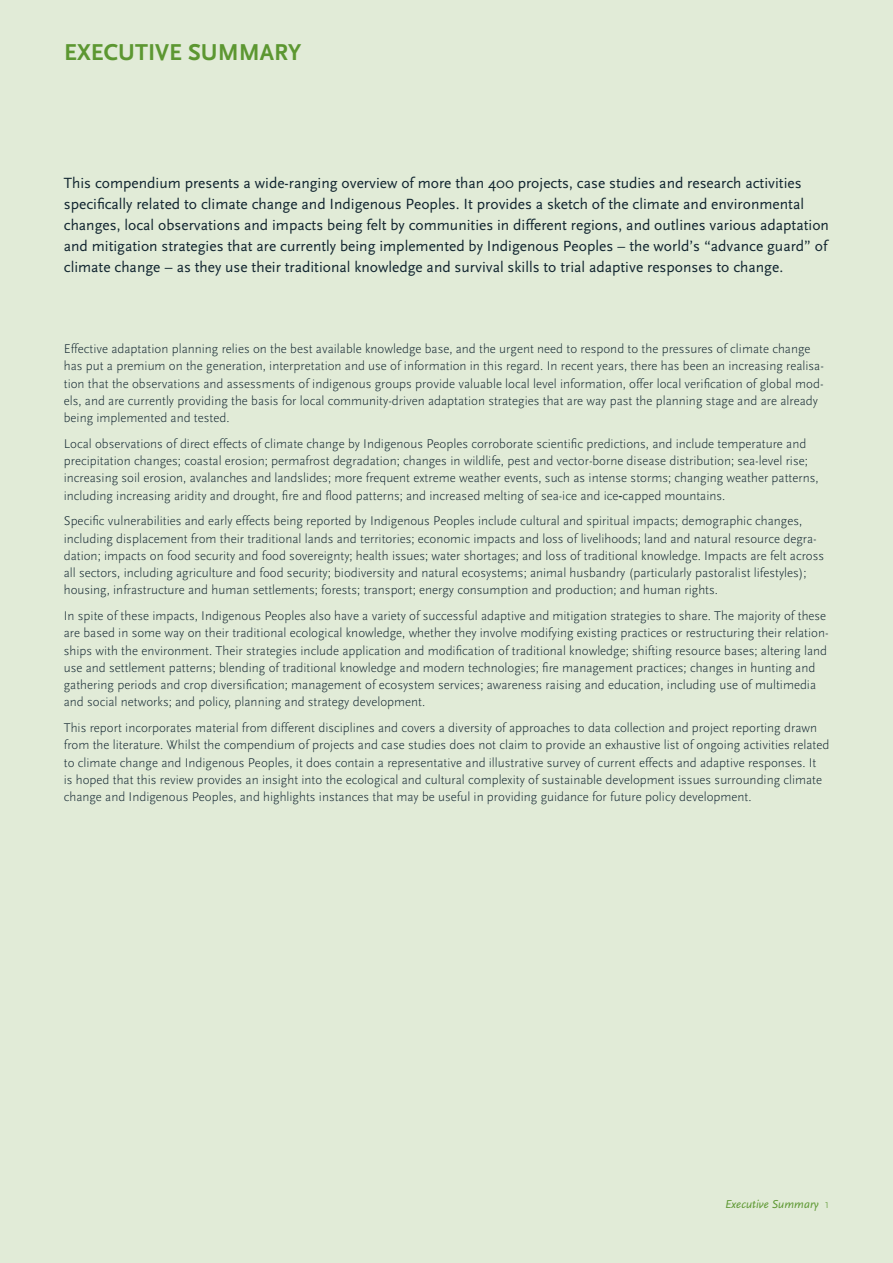
<style>
.page{position:relative;width:893px;height:1263px;background:#e1ebd7}
.page>*{position:absolute;margin:0;border:0;box-sizing:border-box;transform-origin:0 0}
.t1{font:700 24px "Scala Sans";color:#5c9731}
.t2{font:15.45px/21px "Scala Sans";color:#112530}
.t3{font:300 13.2px/17.2px "Scala Sans";color:#112530}
.t4{font:italic 12px "Scala Sans";color:#5c9731}
.s1{font-weight:400;font-size:15px}
.s2{font-weight:300;font-style:normal}
</style>
<div class="page">
<h1 class="t1" style="left:64px;top:39px;width:239px">EXECUTIVE SUMMARY</h1>
<p class="t2" style="left:64px;top:173px;width:767px">This compendium presents a wide-ranging overview of more than 400 projects, case studies and research activities specifically related to climate change and Indigenous Peoples. It provides a sketch of the climate and environmental changes, local observations and impacts being felt by communities in different regions, and outlines various adaptation and mitigation strategies that are currently being implemented by Indigenous Peoples – the world’s “advance guard” of climate change – as they use their traditional knowledge and survival skills to trial adaptive responses to change.</p>
<p class="t3" style="left:64px;top:340px;width:762px">Effective adaptation planning relies on the best available knowledge base, and the urgent need to respond to the pressures of climate change has put a premium on the generation, interpretation and use of information in this regard. In recent years, there has been an increasing realisa&shy;tion that the observations and assessments of indigenous groups provide valuable local level information, offer local verification of global mod&shy;els, and are currently providing the basis for local community-driven adaptation strategies that are way past the planning stage and are already being implemented and tested.</p>
<p class="t3" style="left:64px;top:435px;width:756px">Local observations of direct effects of climate change by Indigenous Peoples corroborate scientific predictions, and include temperature and precipitation changes; coastal erosion; permafrost degradation; changes in wildlife, pest and vector-borne disease distribution; sea-level rise; increasing soil erosion, avalanches and landslides; more frequent extreme weather events, such as intense storms; changing weather patterns, including increasing aridity and drought, fire and flood patterns; and increased melting of sea-ice and ice<span class="s1">-</span>capped mountains.</p>
<p class="t3" style="left:64px;top:513px;width:762px">Specific vulnerabilities and early effects being reported by Indigenous Peoples include cultural and spiritual impacts; demographic changes, including displacement from their traditional lands and territories; economic impacts and loss of livelihoods; land and natural resource degra&shy;dation; impacts on food security and food sovereignty; health issues; water shortages; and loss of traditional knowledge. Impacts are felt across all sectors, including agriculture and food security; biodiversity and natural ecosystems; animal husbandry (particularly pastoralist lifestyles); housing, infrastructure and human settlements; forests; transport; energy consumption and production; and human rights.</p>
<p class="t3" style="left:64px;top:607px;width:766px">In spite of these impacts, Indigenous Peoples also have a variety of successful adaptive and mitigation strategies to share. The majority of these are based in some way on their traditional ecological knowledge, whether they involve modifying existing practices or restructuring their relation&shy;ships with the environment. Their strategies include application and modification of traditional knowledge; shifting resource bases; altering land use and settlement patterns; blending of traditional knowledge and modern technologies; fire management practices; changes in hunting and gathering periods and crop diversification; management of ecosystem services; awareness raising and education, including use of multimedia and social networks; and policy, planning and strategy development.</p>
<p class="t3" style="left:64px;top:719px;width:767px">This report incorporates material from different disciplines and covers a diversity of approaches to data collection and project reporting drawn from the literature. Whilst the compendium of projects and case studies does not claim to provide an exhaustive list of ongoing activities related to climate change and Indigenous Peoples, it does contain a representative and illustrative survey of current effects and adaptive responses. It<br>is hoped that this review provides an insight into the ecological and cultural complexity of sustainable development issues surrounding climate change and Indigenous Peoples, and highlights instances that may be useful in providing guidance for future policy development.</p>
<p class="t4" style="left:725px;top:1198px;width:105px">Executive Summary <span class="s2">1</span></p>
</div>
